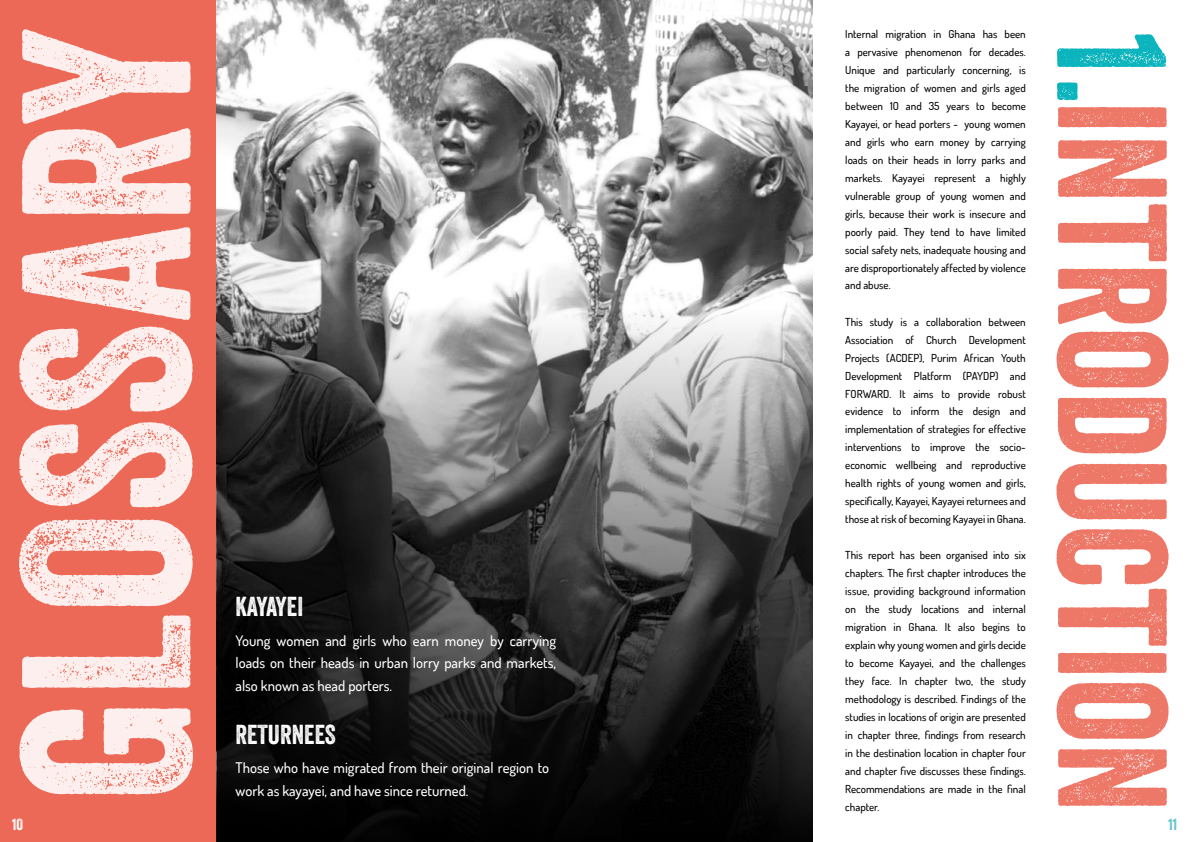
<style>
.page{position:relative;width:1191px;height:842px;background:#fff}
.page>*{position:absolute;margin:0;border:0;box-sizing:border-box;transform-origin:0 0}
.t1{font:232.2px "Veneer";color:#fff}
.t2{font:149.8px "Veneer";color:#ed6957}
.t3{font:26.6px "Veneer";color:#fff}
.t4{font:26.6px "Veneer";letter-spacing:-.03em;color:#fff}
.t5{font:15.6px "Veneer";color:#fff}
.t6{font:15.6px "Veneer";color:#5ec1c8}
.t7{font:500 14.6px/22.6px "Dosis";color:#fff;text-align:justify}
.t8{font:500 11px/18px "Dosis";color:#000;text-align:justify}
.s1{color:#0cb4bd}
</style>
<div class="page">
<div style="left:0;top:0;width:595px;height:842px;background:#ed6957"></div>
<img style="left:217px;top:0;width:595px;height:309px">
<svg style="left:217px;top:309px;width:595px;height:533px;background:#424242"></svg>
<h1 class="t1" style="left:-35px;top:800px;width:774px;rotate:-90deg">GLOSSARY</h1>
<p class="t8" style="left:845px;top:24px;width:182px">Internal migration in Ghana has been a pervasive phenomenon for decades.<br>Unique and particularly concerning, is the migration of women and girls aged between 1O and 35 years to become Kayayei, or head porters - young women and girls who earn money by carrying loads on their heads in lorry parks and markets. Kayayei represent a highly vulnerable group of young women and girls, because their work is insecure and poorly paid. They tend to have limited social safety nets, inadequate housing and are disproportionately affected by violence and abuse.</p>
<p class="t8" style="left:845px;top:312px;width:182px">This study is a collaboration between Association of Church Development Projects (ACDEP), Purim African Youth Development Platform (PAYDP) and FORWARD. It aims to provide robust evidence to inform the design and implementation of strategies for effective interventions to improve the socio&shy;economic wellbeing and reproductive health rights of young women and girls, specifically, Kayayei, Kayayei returnees and those at risk of becoming Kayayei in Ghana.</p>
<p class="t8" style="left:845px;top:546px;width:182px">This report has been organised into six chapters. The first chapter introduces the issue, providing background information on the study locations and internal migration in Ghana. It also begins to explain why young women and girls decide to become Kayayei, and the challenges they face. In chapter two, the study methodology is described. Findings of the studies in locations of origin are presented in chapter three, findings from research in the destination location in chapter four and chapter five discusses these findings.<br>Recommendations are made in the final chapter.</p>
<h3 class="t4" style="left:235px;top:590px;width:69px">KAYAYEI</h3>
<h3 class="t7" style="left:235px;top:628px;width:322px">Young women and girls who earn money by carrying loads on their heads in urban lorry parks and markets, also known as head porters.</h3>
<h3 class="t3" style="left:235px;top:718px;width:102px">RETURNEES</h3>
<h3 class="t7" style="left:235px;top:756px;width:315px">Those who have migrated from their original region to work as kayayei, and have since returned.</h3>
<h2 class="t2" style="left:1203px;top:33px;width:781px;rotate:90deg"><span class="s1">1.</span> introduction</h2>
<h3 class="t5" style="left:12px;top:814px;width:12px">1O</h3>
<h3 class="t6" style="left:1168px;top:815px;width:10px">11</h3>
</div>
